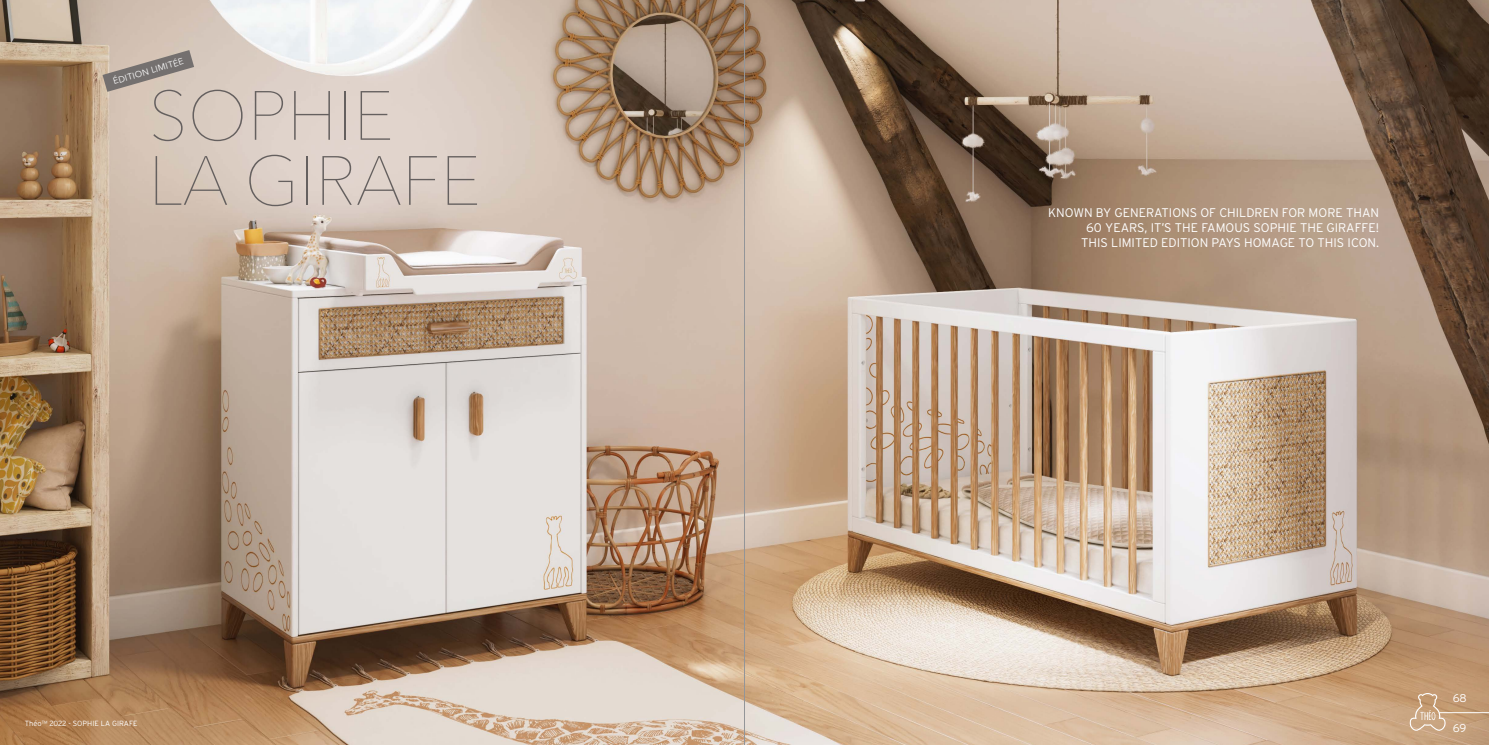
<style>
.page{position:relative;width:1489px;height:745px;background:#fff}
.page>*{position:absolute;margin:0;border:0;box-sizing:border-box;transform-origin:0 0}
.t1{font:200 68.75px/65px "Avenir Next";color:#65605f}
.t2{font:300 12.5px/15px "Interstate";color:#fff;text-align:right}
.t3{font:300 11.25px "Interstate";color:#fff}
.t4{font:8.75px "Avenir Next";color:#fff}
.t5{font:300 7.5px "Interstate";color:#fff}
</style>
<div class="page">
<img style="left:0;top:0;width:1488px;height:744px">
<svg style="left:1408px;top:692px;width:37px;height:38px"></svg>
<hr style="left:1439px;top:712px;width:49px;height:1px;background:#fff">
<svg style="left:102px;top:50px;width:92px;height:42px;background:#ada198"></svg>
<hr style="left:744px;top:0;width:1px;height:744px;background:#939598">
<p class="t4" style="left:111px;top:74px;width:74px;rotate:-16deg">ÉDITION LIMITÉE</p>
<h1 class="t1" style="left:148px;top:79px;width:334px">SOPHIE<br>LA GIRAFE</h1>
<p class="t5" style="left:25px;top:718px;width:114px">Théo™ 2022 - SOPHIE LA GIRAFE</p>
<p class="t2" style="left:1048px;top:205px;width:332px">KNOWN BY GENERATIONS OF CHILDREN FOR MORE THAN<br>60 YEARS, IT’S THE FAMOUS SOPHIE THE GIRAFFE!<br>THIS LIMITED EDITION PAYS HOMAGE TO THIS ICON.</p>
<p class="t3" style="left:1452px;top:690px;width:16px">68</p>
<p class="t3" style="left:1452px;top:721px;width:15px">69</p>
</div>
